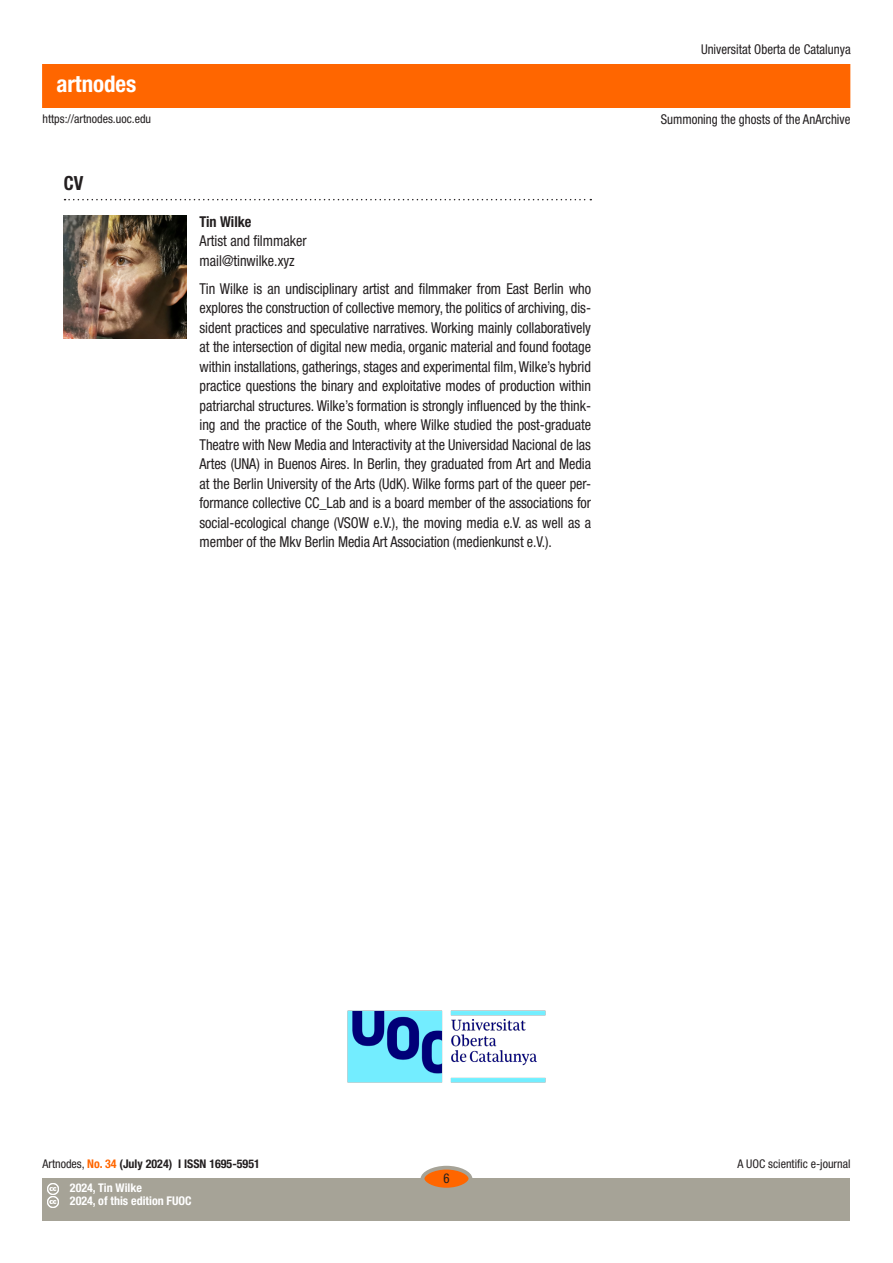
<style>
.page{position:relative;width:893px;height:1263px;background:#fff}
.page>*{position:absolute;margin:0;border:0;box-sizing:border-box;transform-origin:0 0}
.t1{font:700 condensed 22.95px "Helvetica Neue LT Std";color:#fff}
._04_CV{font:700 condensed 19.5px "Helvetica Neue LT Std";color:#231f20;scale:.95 1}
._04_CV_autor{font:condensed 15px/19.5px "Helvetica Neue LT Std";letter-spacing:-.005em;color:#231f20;text-align:justify;scale:.95 1}
._02_texto_base_1{font:condensed 15px "Helvetica Neue LT Std";color:#231f20;scale:.95 1}
._02_texto_base_1_F{font:condensed 15px "Helvetica Neue LT Std";color:#231f20;scale:.95 1}
._02_texto_base_1-2{font:700 condensed 15px "Helvetica Neue LT Std";color:#231f20;scale:.95 1}
.t2{font:condensed 13.5px "Helvetica Neue LT Std";color:#231f20;scale:.95 1}
.t3{font:condensed 12px "Helvetica Neue LT Std";color:#231f20}
.t4{font:700 condensed 12px "Helvetica Neue LT Std";color:#231f20}
.t5{font:700 condensed 12px/13.5px "Helvetica Neue LT Std";color:#fff}
.s1{font-weight:400}
.s2{color:#f60}
</style>
<div class="page">
<div style="left:43px;top:65px;width:807px;height:42px;background:#f60"></div>
<div style="left:43px;top:1178px;width:807px;height:42px;background:#a6a397"></div>
<div style="left:422px;top:1168px;width:48px;height:21px;background:#f60;border-radius:50%"></div>
<div style="left:421px;top:1166px;width:51px;height:25px;border:4px solid #a6a397;border-radius:50%"></div>
<svg style="left:47px;top:1183px;width:11px;height:25px"></svg>
<svg style="left:65px;top:199px;width:526px;height:1px"></svg>
<img style="left:347px;top:1010px;width:199px;height:73px">
<img style="left:64px;top:215px;width:123px;height:123px">
<h1 class="t1" style="left:56px;top:69px;width:81px">artnodes</h1>
<p class="t2" style="left:701px;top:42px;width:159px">Universitat Oberta de Catalunya</p>
<p class="t3" style="left:43px;top:112px;width:110px">https://artnodes.uoc.edu</p>
<p class="t2" style="left:661px;top:112px;width:201px">Summoning the ghosts of the AnArchive</p>
<p class="_04_CV" style="left:64px;top:172px;width:22px">CV</p>
<p class="_02_texto_base_1-2" style="left:200px;top:212px;width:56px">Tin Wilke</p>
<p class="_02_texto_base_1" style="left:200px;top:232px;width:114px">Artist and filmmaker</p>
<p class="_02_texto_base_1_F" style="left:200px;top:252px;width:102px">mail@tinwilke.xyz</p>
<p class="_04_CV_autor" style="left:200px;top:279px;width:414px">Tin Wilke is an undisciplinary artist and filmmaker from East Berlin who explores the construction of collective memory, the politics of archiving, dis&shy;sident practices and speculative narratives. Working mainly collaboratively at the intersection of digital new media, organic material and found footage within installations, gatherings, stages and experimental film, Wilke’s hybrid practice questions the binary and exploitative modes of production within patriarchal structures. Wilke’s formation is strongly influenced by the think&shy;ing and the practice of the South, where Wilke studied the post-graduate Theatre with New Media and Interactivity at the Universidad Nacional de las Artes (UNA) in Buenos Aires. In Berlin, they graduated from Art and Media at the Berlin University of the Arts (UdK). Wilke forms part of the queer per&shy;formance collective CC_Lab and is a board member of the associations for social-ecological change (VSOW e.V.), the moving media e.V. as well as a member of the Mkv Berlin Media Art Association (medienkunst e.V.).</p>
<p class="t4" style="left:43px;top:1157px;width:219px"><span class="s1">Artnodes,</span> <span class="s2">No. 34</span> (July 2024) I ISSN 1695-5951</p>
<p class="t3" style="left:737px;top:1157px;width:115px">A UOC scientific e-journal</p>
<p class="t5" style="left:70px;top:1181px;width:123px">2024, Tin Wilke<br>2024, of this edition FUOC</p>
<p class="t2" style="left:443px;top:1171px;width:8px">6</p>
</div>
